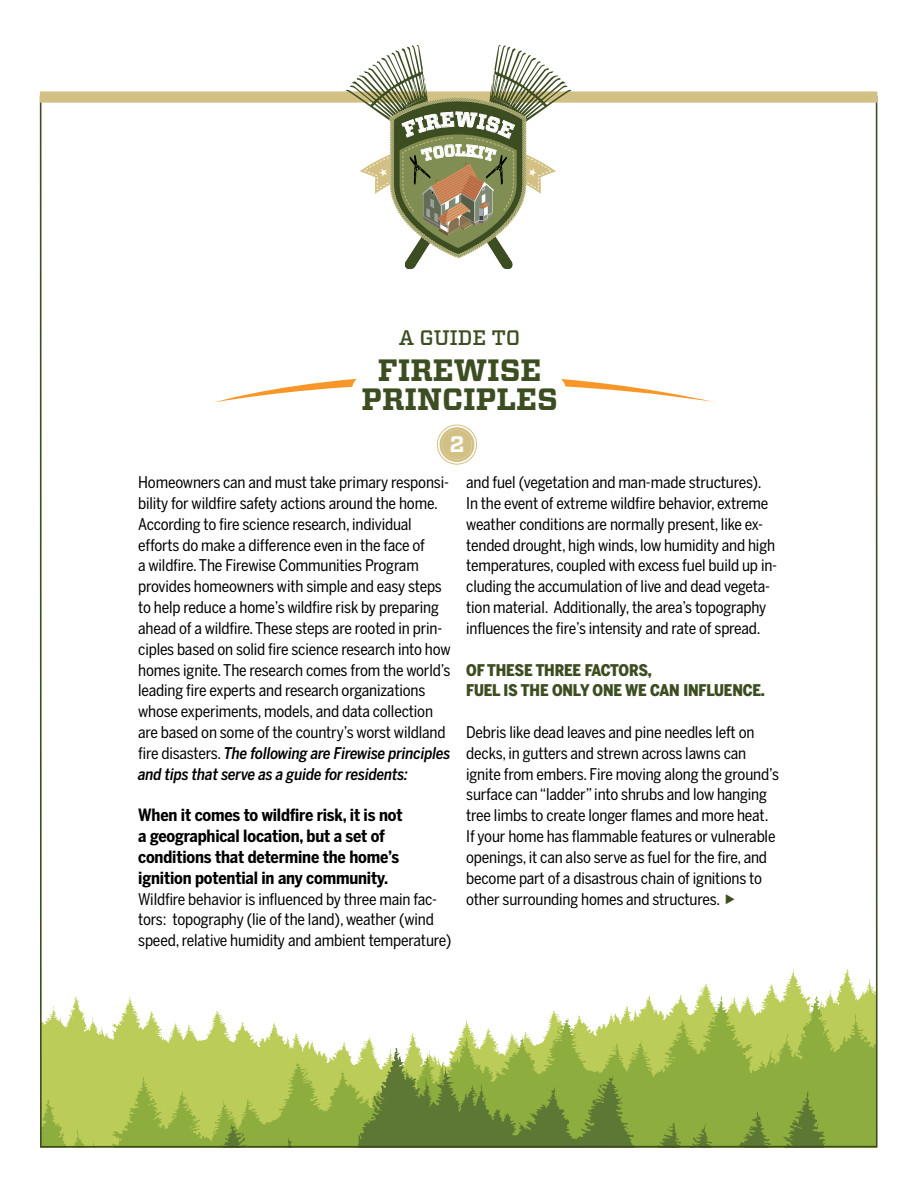
<style>
.page{position:relative;width:918px;height:1188px;background:#fff}
.page>*{position:absolute;margin:0;border:0;box-sizing:border-box;transform-origin:0 0}
.t1{font:700 30.9px/29.4px "Vitesse";color:#3d4d22;text-align:center}
.t2{font:700 22.5px "Vitesse";color:#fff}
.t3{font:500 21px "Vitesse";letter-spacing:-.015em;color:#3d4d22}
.t4{font:700 16.8px/20.9px "Benton Sans Condensed";letter-spacing:-.01em;color:#000}
.t5{font:16.05px/20.9px "Benton Sans Condensed";letter-spacing:-.01em;color:#000}
.t6{font:900 16.05px/20.9px "Benton Sans Condensed";letter-spacing:-.01em;color:#3d4d22}
.s1{font-weight:500;font-style:italic}
</style>
<div class="page">
<svg style="left:681px;top:969px;width:194px;height:26px"></svg>
<svg style="left:43px;top:995px;width:832px;height:52px"></svg>
<svg style="left:43px;top:1047px;width:832px;height:98px;background:#96b048"></svg>
<div style="left:40px;top:91px;width:837px;height:12px;background:#d2c084"></div>
<svg style="left:215px;top:378px;width:499px;height:24px"></svg>
<div style="left:352px;top:355px;width:214px;height:68px;background:#fff;border-radius:50%"></div>
<div style="left:440px;top:427px;width:34px;height:35px;background:#d2c084;border-radius:50%"></div>
<div style="left:437px;top:425px;width:40px;height:40px;border:5px solid #fff;border-radius:50%"></div>
<div style="left:437px;top:425px;width:40px;height:40px;border:1px solid #d2c084;border-radius:50%"></div>
<div style="left:440px;top:427px;width:34px;height:35px;border:3px solid #d2c084;border-radius:50%"></div>
<svg style="left:346px;top:45px;width:225px;height:224px"></svg>
<h3 class="t3" style="left:399px;top:324px;width:123px">A GUIDE TO</h3>
<h1 class="t1" style="left:361px;top:356px;width:198px">FIREWISE<br>PRINCIPLES</h1>
<h2 class="t2" style="left:450px;top:429px;width:17px">2</h2>
<p class="t5" style="left:138px;top:472px;width:314px">Homeowners can and must take primary responsi&shy;bility for wildfire safety actions around the home.<br>According to fire science research, individual efforts do make a difference even in the face of<br>a wildfire. The Firewise Communities Program provides homeowners with simple and easy steps to help reduce a home’s wildfire risk by preparing ahead of a wildfire. These steps are rooted in prin&shy;ciples based on solid fire science research into how homes ignite. The research comes from the world’s leading fire experts and research organizations whose experiments, models, and data collection are based on some of the country’s worst wildland fire disasters. <span class="s1">The following are Firewise principles and tips that serve as a guide for residents:</span></p>
<p class="t4" style="left:138px;top:805px;width:266px">When it comes to wildfire risk, it is not a geographical location, but a set of conditions that determine the home’s ignition potential in any community.</p>
<p class="t5" style="left:138px;top:888px;width:315px">Wildfire behavior is influenced by three main fac&shy;tors: topography (lie of the land), weather (wind speed, relative humidity and ambient temperature)</p>
<p class="t5" style="left:466px;top:472px;width:312px">and fuel (vegetation and man-made structures).<br>In the event of extreme wildfire behavior, extreme weather conditions are normally present, like ex&shy;tended drought, high winds, low humidity and high temperatures, coupled with excess fuel build up in&shy;cluding the accumulation of live and dead vegeta&shy;tion material. Additionally, the area’s topography influences the fire’s intensity and rate of spread.</p>
<p class="t6" style="left:466px;top:659px;width:300px">OF THESE THREE FACTORS,<br>FUEL IS THE ONLY ONE WE CAN INFLUENCE.</p>
<p class="t5" style="left:466px;top:722px;width:314px">Debris like dead leaves and pine needles left on decks, in gutters and strewn across lawns can ignite from embers. Fire moving along the ground’s surface can “ladder” into shrubs and low hanging tree limbs to create longer flames and more heat.<br>If your home has flammable features or vulnerable openings, it can also serve as fuel for the fire, and become part of a disastrous chain of ignitions to other surrounding homes and structures.</p>
</div>
